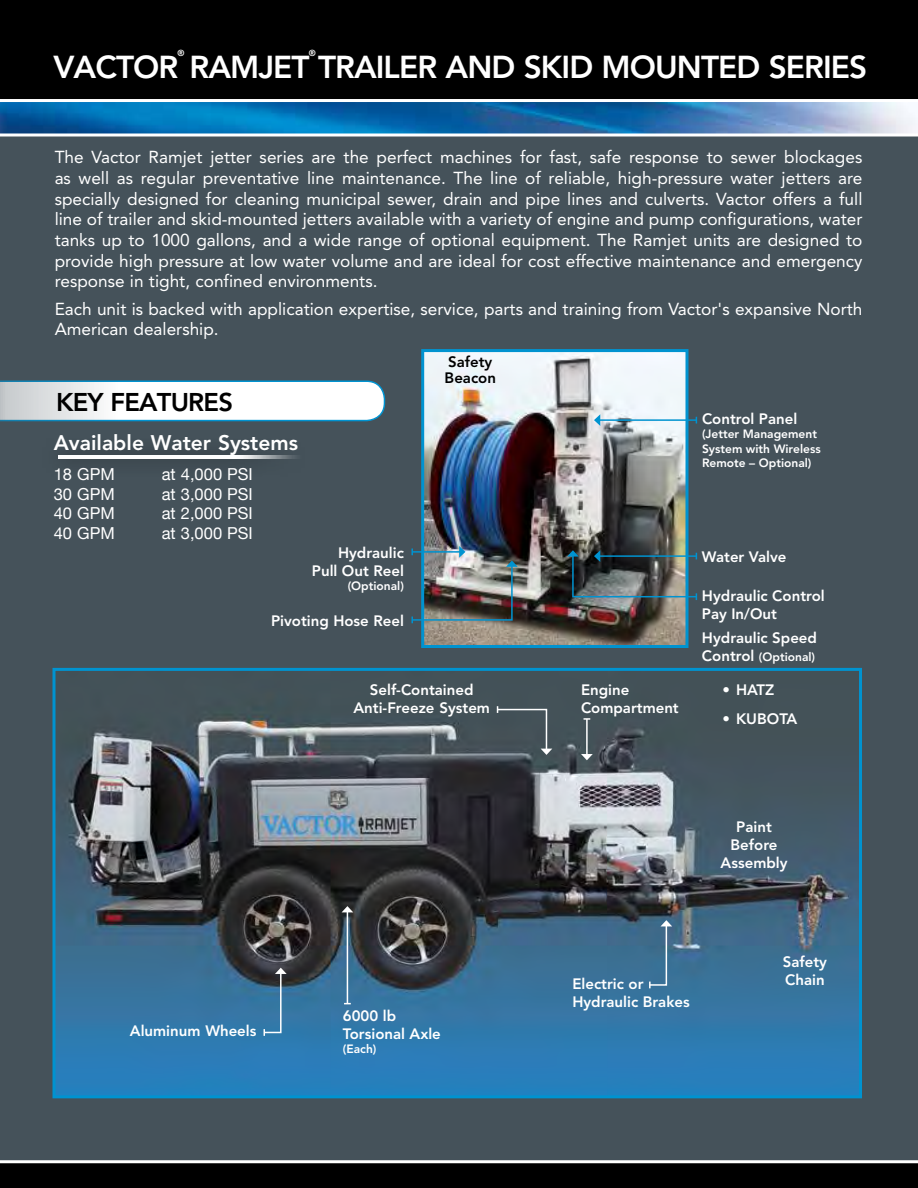
<style>
.page{position:relative;width:918px;height:1188px;background:#fff}
.page>*{position:absolute;margin:0;border:0;box-sizing:border-box;transform-origin:0 0}
.t1{font:800 31.5px "Avenir";letter-spacing:-.03em;color:#fff}
.t2{font:800 25.5px "Avenir";letter-spacing:-.03em;color:#000}
.t3{font:800 21px "Avenir";color:#fff}
.t4{font:17.25px/20.7px "Avenir";color:#fff;text-align:justify}
.t5{font:16.5px "Helvetica Neue";color:#fff}
.t6{font:800 15px/18px "Avenir";color:#fff}
.t7{font:800 15px/16.5px "Avenir";color:#000}
.t8{font:800 12px/14.4px "Avenir";color:#fff}
.t9{font:800 8.7px "Avenir";color:#fff}
.s1{font-size:15px}
</style>
<div class="page">
<img style="left:0;top:102px;width:918px;height:32px">
<div style="left:0;top:135px;width:918px;height:1053px;background:#45525a"></div>
<div style="left:0;top:0;width:918px;height:100px;background:#000"></div>
<svg style="left:0;top:380px;width:385px;height:41px;background:#e1ecf0"></svg>
<div style="left:41px;top:436px;width:268px;height:41px;background:#424e56"></div>
<img style="left:58px;top:455px;width:240px;height:3px">
<img style="left:56px;top:708px;width:802px;height:386px">
<div style="left:52px;top:668px;width:810px;height:430px;border:3px solid #0093d0"></div>
<hr style="left:0;top:134px;width:918px;height:2px;background:#fff">
<hr style="left:0;top:99px;width:918px;height:3px;background:#fff">
<svg style="left:0;top:1160px;width:918px;height:28px;background:#1b1c1c"></svg>
<img style="left:425px;top:353px;width:259px;height:291px">
<div style="left:421px;top:349px;width:267px;height:299px;border:3px solid #0093d0"></div>
<svg style="left:263px;top:968px;width:24px;height:68px;background:#467392"></svg>
<svg style="left:648px;top:920px;width:24px;height:68px;background:#4e7b9a"></svg>
<hr style="left:347px;top:912px;width:1px;height:92px;background:#fff">
<svg style="left:342px;top:906px;width:11px;height:6px"></svg>
<svg style="left:496px;top:706px;width:56px;height:49px"></svg>
<hr style="left:586px;top:719px;width:2px;height:36px;background:#fff">
<svg style="left:581px;top:754px;width:12px;height:6px"></svg>
<img style="left:411px;top:546px;width:107px;height:77px">
<hr style="left:600px;top:419px;width:96px;height:2px;background:#0093d0">
<svg style="left:594px;top:414px;width:6px;height:12px"></svg>
<svg style="left:567px;top:550px;width:131px;height:50px;background:#4c5b5e"></svg>
<p class="t9" style="left:177px;top:48px;width:8px">®</p>
<p class="t9" style="left:309px;top:48px;width:8px">®</p>
<h1 class="t1" style="left:54px;top:48px;width:815px">VACTOR RAMJET TRAILER AND SKID MOUNTED SERIES</h1>
<p class="t4" style="left:55px;top:147px;width:809px">The Vactor Ramjet jetter series are the perfect machines for fast, safe response to sewer blockages as well as regular preventative line maintenance. The line of reliable, high-pressure water jetters are specially designed for cleaning municipal sewer, drain and pipe lines and culverts. Vactor offers a full line of trailer and skid-mounted jetters available with a variety of engine and pump configurations, water tanks up to 1000 gallons, and a wide range of optional equipment. The Ramjet units are designed to provide high pressure at low water volume and are ideal for cost effective maintenance and emergency response in tight, confined environments.</p>
<p class="t4" style="left:55px;top:298px;width:809px">Each unit is backed with application expertise, service, parts and training from Vactor's expansive North<br>American dealership.</p>
<h2 class="t2" style="left:56px;top:387px;width:178px">KEY FEATURES</h2>
<p class="t3" style="left:54px;top:431px;width:246px">Available Water Systems</p>
<p class="t5" style="left:54px;top:460px;width:62px">18 GPM</p>
<p class="t5" style="left:162px;top:460px;width:93px">at 4,000 PSI</p>
<p class="t5" style="left:54px;top:480px;width:62px">30 GPM</p>
<p class="t5" style="left:162px;top:480px;width:93px">at 3,000 PSI</p>
<p class="t5" style="left:54px;top:499px;width:62px">40 GPM</p>
<p class="t5" style="left:162px;top:499px;width:93px">at 2,000 PSI</p>
<p class="t5" style="left:54px;top:519px;width:62px">40 GPM</p>
<p class="t5" style="left:162px;top:519px;width:93px">at 3,000 PSI</p>
<p class="t6" style="left:312px;top:544px;width:93px;text-align:right">Hydraulic<br>Pull Out Reel</p>
<p class="t8" style="left:348px;top:579px;width:58px">(Optional)</p>
<p class="t6" style="left:271px;top:612px;width:134px">Pivoting Hose Reel</p>
<p class="t7" style="left:445px;top:353px;width:53px">Safety<br>Beacon</p>
<p class="t6" style="left:353px;top:681px;width:138px;text-align:center">Self-Contained<br>Anti-Freeze System</p>
<p class="t6" style="left:130px;top:1022px;width:128px">Aluminum Wheels</p>
<p class="t6" style="left:343px;top:1006px;width:100px">6000 lb<br>Torsional Axle</p>
<p class="t8" style="left:343px;top:1042px;width:35px">(Each)</p>
<p class="t6" style="left:702px;top:410px;width:97px">Control Panel</p>
<p class="t8" style="left:702px;top:427px;width:120px">(Jetter Management<br>System with Wireless<br>Remote – Optional)</p>
<p class="t6" style="left:581px;top:681px;width:99px">Engine<br>Compartment</p>
<p class="t6" style="left:702px;top:548px;width:86px">Water Valve</p>
<p class="t6" style="left:702px;top:587px;width:124px">Hydraulic Control<br>Pay In/Out</p>
<p class="t6" style="left:702px;top:629px;width:117px">Hydraulic Speed</p>
<p class="t8" style="left:702px;top:650px;width:115px"><span class="s1">Control</span> (Optional)</p>
<p class="t6" style="left:723px;top:681px;width:53px">• HATZ</p>
<p class="t6" style="left:723px;top:709px;width:76px">• KUBOTA</p>
<p class="t6" style="left:721px;top:817px;width:68px;text-align:center">Paint<br>Before<br>Assembly</p>
<p class="t6" style="left:783px;top:953px;width:46px">Safety</p>
<p class="t6" style="left:572px;top:975px;width:73px">Electric or</p>
<p class="t6" style="left:785px;top:971px;width:41px">Chain</p>
<p class="t6" style="left:572px;top:993px;width:119px">Hydraulic Brakes</p>
</div>
